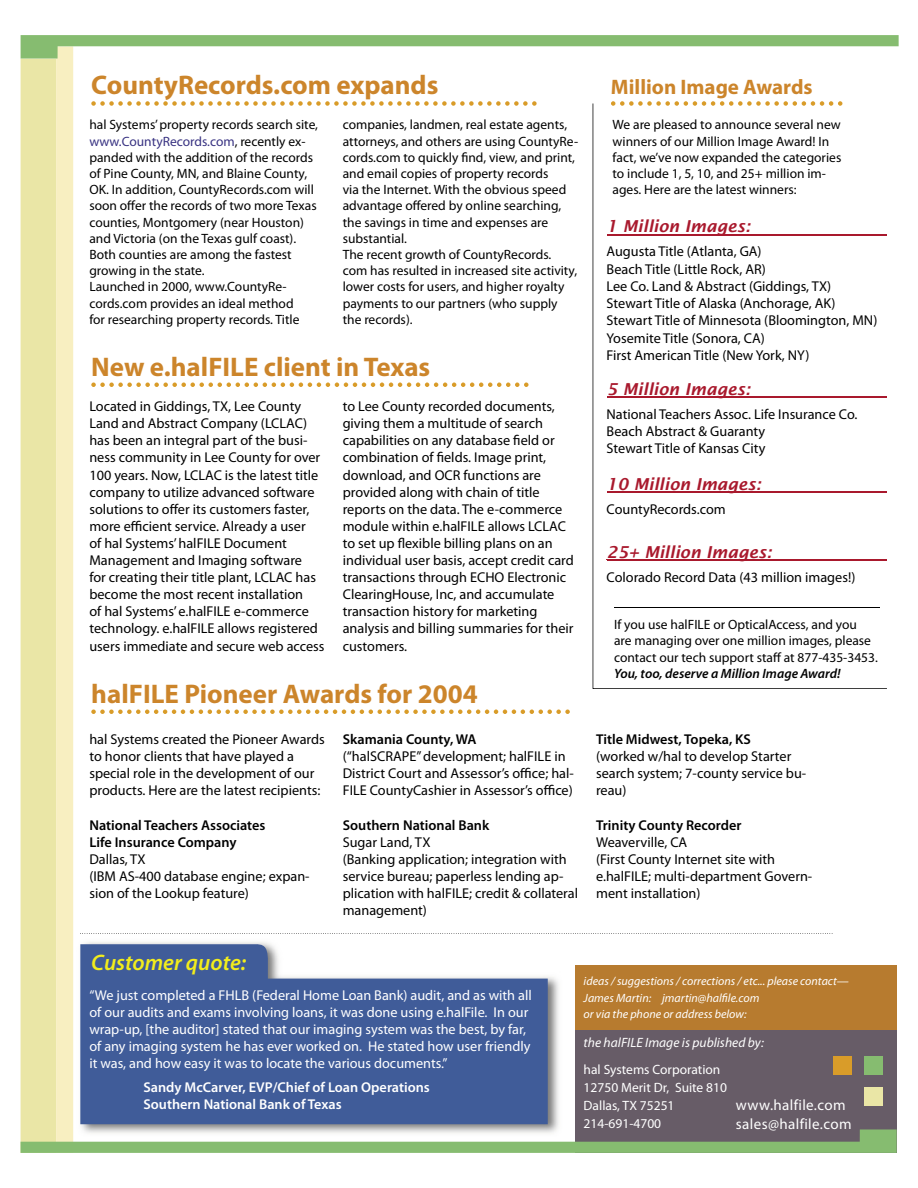
<style>
.page{position:relative;width:918px;height:1188px;background:#fff}
.page>*{position:absolute;margin:0;border:0;box-sizing:border-box;transform-origin:0 0}
.t1{font:700 27px "Myriad Pro";color:#cc852b}
.t2{font:italic 600 22.5px "Myriad Pro";color:#f2ed1c}
.t3{font:700 21px "Myriad Pro";color:#cc852b}
.t4{font:italic 600 16.5px "Lucida Sans";color:#a9192d}
.t5{font:15px/19.5px "Myriad Pro";letter-spacing:.025em;color:#fff}
.t6{font:14.25px/17.1px "Myriad Pro";color:#000}
.t7{font:14.25px/17.1px "Myriad Pro";color:#fff}
.t8{font:600 14.25px/17.1px "Myriad Pro";color:#000}
.t9{font:600 14.25px/17.1px "Myriad Pro";color:#fff}
.t10{font:13.5px/16.2px "Myriad Pro";color:#000}
.t11{font:13.5px/18px "Myriad Pro";color:#fff}
.t12{font:italic 600 13.5px "Myriad Pro";color:#000}
.t13{font:italic 13.5px "Myriad Pro";color:#fff}
.t14{font:italic 12px/16.5px "Myriad Pro";color:#fff}
.s1{color:#393382}
</style>
<div class="page">
<img style="left:80px;top:942px;width:479px;height:187px">
<svg style="left:80px;top:944px;width:468px;height:180px;background:#566ea4"></svg>
<div style="left:575px;top:1028px;width:322px;height:124px;background:#675c67"></div>
<div style="left:864px;top:1056px;width:19px;height:18px;background:#86bc70"></div>
<div style="left:864px;top:1088px;width:19px;height:18px;background:#eae6a6"></div>
<div style="left:833px;top:1056px;width:18px;height:18px;background:#d99c29"></div>
<div style="left:21px;top:59px;width:35px;height:1094px;background:#eae6a6"></div>
<div style="left:56px;top:46px;width:17px;height:1107px;background:#f8efc1"></div>
<svg style="left:21px;top:35px;width:878px;height:24px"></svg>
<svg style="left:21px;top:1129px;width:876px;height:24px"></svg>
<svg style="left:91px;top:101px;width:446px;height:5px"></svg>
<svg style="left:91px;top:382px;width:438px;height:5px"></svg>
<svg style="left:91px;top:709px;width:479px;height:5px"></svg>
<svg style="left:611px;top:101px;width:231px;height:2px"></svg>
<svg style="left:593px;top:103px;width:294px;height:586px"></svg>
<svg style="left:80px;top:933px;width:753px;height:1px"></svg>
<div style="left:575px;top:965px;width:322px;height:64px;background:#b77b2f"></div>
<h1 class="t1" style="left:91px;top:70px;width:349px">CountyRecords.com expands</h1>
<p class="t10" style="left:89px;top:117px;width:230px">hal Systems’ property records search site, <span class="s1">www.CountyRecords.com</span>, recently ex&shy;panded with the addition of the records of Pine County, MN, and Blaine County, OK. In addition, CountyRecords.com will soon offer the records of two more Texas counties, Montgomery (near Houston) and Victoria (on the Texas gulf coast).<br>Both counties are among the fastest growing in the state.<br>Launched in 2000, www.CountyRe&shy;cords.com provides an ideal method<br>for researching property records. Title</p>
<p class="t10" style="left:343px;top:117px;width:237px">companies, landmen, real estate agents, attorneys, and others are using CountyRe&shy;cords.com to quickly find, view, and print, and email copies of property records<br>via the Internet. With the obvious speed advantage offered by online searching, the savings in time and expenses are substantial.<br>The recent growth of CountyRecords. com has resulted in increased site activity, lower costs for users, and higher royalty payments to our partners (who supply the records).</p>
<h1 class="t1" style="left:91px;top:352px;width:341px">New e.halFILE client in Texas</h1>
<p class="t6" style="left:89px;top:398px;width:237px">Located in Giddings, TX, Lee County Land and Abstract Company (LCLAC) has been an integral part of the busi&shy;ness community in Lee County for over 100 years. Now, LCLAC is the latest title company to utilize advanced software solutions to offer its customers faster, more efficient service. Already a user<br>of hal Systems’ halFILE Document Management and Imaging software<br>for creating their title plant, LCLAC has become the most recent installation<br>of hal Systems’ e.halFILE e-commerce technology. e.halFILE allows registered users immediate and secure web access</p>
<p class="t6" style="left:343px;top:398px;width:233px">to Lee County recorded documents, giving them a multitude of search capabilities on any database field or combination of fields. Image print, download, and OCR functions are provided along with chain of title reports on the data. The e-commerce module within e.halFILE allows LCLAC to set up flexible billing plans on an individual user basis, accept credit card transactions through ECHO Electronic ClearingHouse, Inc, and accumulate transaction history for marketing analysis and billing summaries for their customers.</p>
<h1 class="t1" style="left:91px;top:679px;width:388px">halFILE Pioneer Awards for 2004</h1>
<p class="t6" style="left:89px;top:731px;width:237px">hal Systems created the Pioneer Awards to honor clients that have played a special role in the development of our products. Here are the latest recipients:</p>
<p class="t8" style="left:89px;top:817px;width:178px">National Teachers Associates<br>Life Insurance Company</p>
<p class="t6" style="left:89px;top:851px;width:222px">Dallas, TX<br>(IBM AS-400 database engine; expan&shy;sion of the Lookup feature)</p>
<p class="t8" style="left:343px;top:731px;width:135px">Skamania County, WA</p>
<p class="t6" style="left:343px;top:748px;width:233px">(“halSCRAPE” development; halFILE in<br>District Court and Assessor’s office; hal-<br>FILE CountyCashier in Assessor’s office)</p>
<p class="t8" style="left:343px;top:817px;width:148px">Southern National Bank</p>
<p class="t6" style="left:343px;top:834px;width:237px">Sugar Land, TX<br>(Banking application; integration with service bureau; paperless lending ap&shy;plication with halFILE; credit &amp; collateral management)</p>
<h2 class="t2" style="left:91px;top:950px;width:156px">Customer quote:</h2>
<h3 class="t3" style="left:611px;top:76px;width:203px">Million Image Awards</h3>
<p class="t10" style="left:613px;top:117px;width:230px">We are pleased to announce several new winners of our Million Image Award! In fact, we’ve now expanded the categories to include 1, 5, 10, and 25+ million im&shy;ages. Here are the latest winners:</p>
<p class="t4" style="left:607px;top:217px;width:145px">1 Million Images:</p>
<p class="t6" style="left:607px;top:243px;width:272px">Augusta Title (Atlanta, GA)<br>Beach Title (Little Rock, AR)<br>Lee Co. Land &amp; Abstract (Giddings, TX)<br>Stewart Title of Alaska (Anchorage, AK)<br>Stewart Title of Minnesota (Bloomington, MN)<br>Yosemite Title (Sonora, CA)<br>First American Title (New York, NY)</p>
<p class="t4" style="left:607px;top:379px;width:145px">5 Million Images:</p>
<p class="t6" style="left:607px;top:406px;width:252px">National Teachers Assoc. Life Insurance Co.<br>Beach Abstract &amp; Guaranty<br>Stewart Title of Kansas City</p>
<p class="t4" style="left:607px;top:475px;width:156px">10 Million Images:</p>
<p class="t6" style="left:607px;top:501px;width:121px">CountyRecords.com</p>
<p class="t4" style="left:607px;top:543px;width:167px">25+ Million Images:</p>
<p class="t6" style="left:607px;top:569px;width:250px">Colorado Record Data (43 million images!)</p>
<p class="t10" style="left:614px;top:617px;width:265px">If you use halFILE or OpticalAccess, and you are managing over one million images, please contact our tech support staff at 877-435-3453.</p>
<p class="t12" style="left:614px;top:666px;width:228px">You, too, deserve a Million Image Award!</p>
<p class="t8" style="left:596px;top:731px;width:156px">Title Midwest, Topeka, KS</p>
<p class="t6" style="left:596px;top:748px;width:212px">(worked w/hal to develop Starter search system; 7-county service bu&shy;reau)</p>
<p class="t8" style="left:596px;top:817px;width:147px">Trinity County Recorder</p>
<p class="t6" style="left:596px;top:834px;width:218px">Weaverville, CA<br>(First County Internet site with e.halFILE; multi-department Govern&shy;ment installation)</p>
<p class="t7" style="left:89px;top:987px;width:444px">“We just completed a FHLB (Federal Home Loan Bank) audit, and as with all of our audits and exams involving loans, it was done using e.halFile. In our wrap-up, [the auditor] stated that our imaging system was the best, by far, of any imaging system he has ever worked on. He stated how user friendly it was, and how easy it was to locate the various documents.”</p>
<p class="t9" style="left:143px;top:1079px;width:288px">Sandy McCarver, EVP/Chief of Loan Operations<br>Southern National Bank of Texas</p>
<p class="t14" style="left:584px;top:973px;width:267px">ideas / suggestions / corrections / etc... please contact—<br>James Martin: jmartin@halfile.com<br>or via the phone or address below:</p>
<p class="t13" style="left:584px;top:1036px;width:182px">the halFILE Image is published by:</p>
<p class="t11" style="left:584px;top:1060px;width:145px">hal Systems Corporation<br>12750 Merit Dr, Suite 810<br>Dallas, TX 75251<br>214-691-4700</p>
<p class="t5" style="left:736px;top:1095px;width:117px">www.halfile.com sales@halfile.com</p>
</div>
